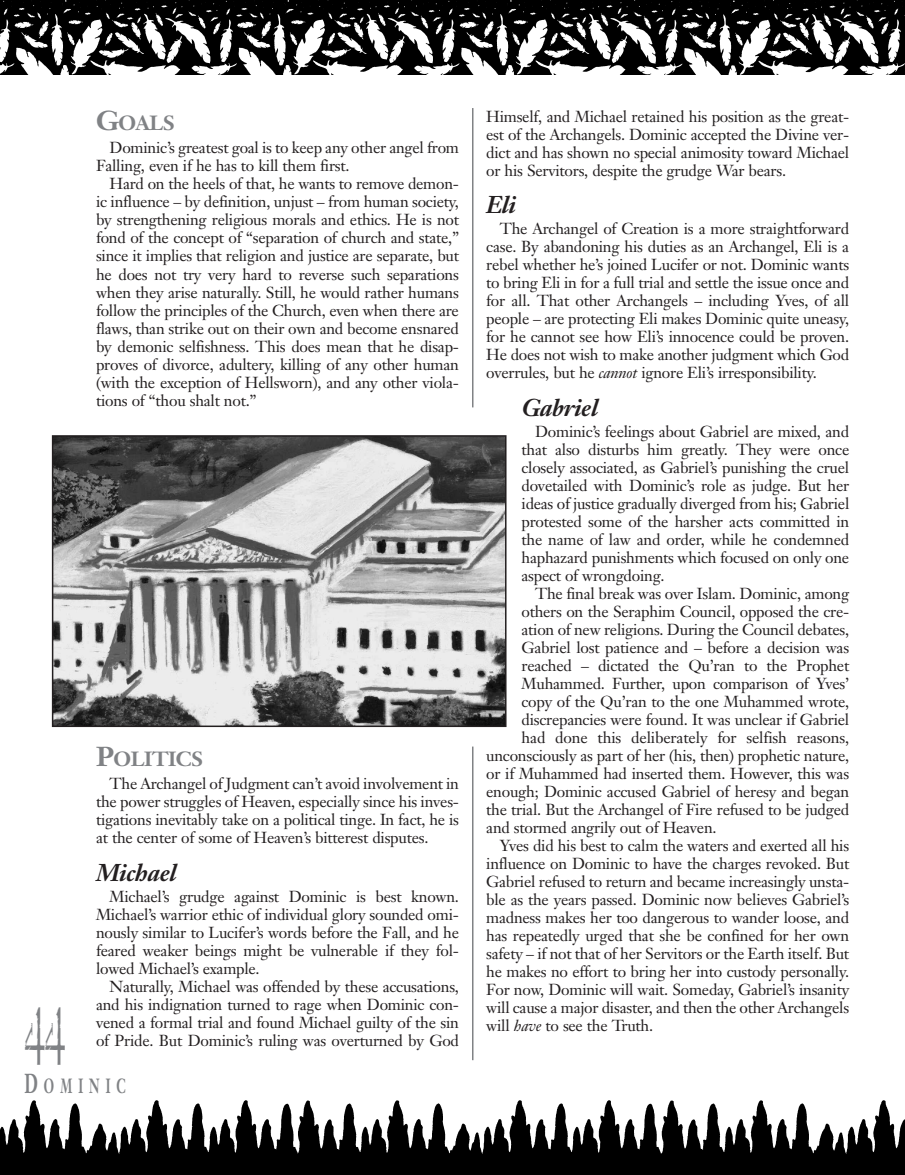
<style>
.page{position:relative;width:905px;height:1175px;background:#fff}
.page>*{position:absolute;margin:0;border:0;box-sizing:border-box;transform-origin:0 0}
.t1{font:61.35px "Skreech Caps";color:#808285;scale:.56 1}
.t2{font:italic 700 24px "Janson Text";letter-spacing:-.015em;color:#231f20}
.t3{font:700 20.25px "Janson Text";letter-spacing:-.02em;color:#808285}
.t4{font:700 20.25px "Janson Text";letter-spacing:-.02em;color:#808285;scale:.58 1}
.t5{font:15.75px/18px "Janson Text";letter-spacing:-.015em;color:#231f20;text-align:justify}
.s1{font-size:27px}
.s2{font-style:italic}
</style>
<div class="page">
<img style="left:0;top:0;width:904px;height:74px">
<img style="left:0;top:1100px;width:904px;height:74px">
<hr style="left:472px;top:746px;width:1px;height:314px;background:#808285">
<img style="left:55px;top:438px;width:448px;height:286px">
<div style="left:52px;top:435px;width:454px;height:292px;border:2px solid #231f20"></div>
<hr style="left:472px;top:108px;width:1px;height:299px;background:#808285">
<p class="t3" style="left:96px;top:115px;width:80px"><span class="s1">G</span>OALS</p>
<p class="t5" style="left:96px;top:141px;width:364px;text-indent:13px">Dominic’s greatest goal is to keep any other angel from<br>Falling, even if he has to kill them first.</p>
<p class="t5" style="left:96px;top:177px;width:364px;text-indent:13px">Hard on the heels of that, he wants to remove demon&shy;ic influence – by definition, unjust – from human society, by strengthening religious morals and ethics. He is not fond of the concept of “separation of church and state,” since it implies that religion and justice are separate, but he does not try very hard to reverse such separations when they arise naturally. Still, he would rather humans follow the principles of the Church, even when there are flaws, than strike out on their own and become ensnared by demonic selfishness. This does mean that he disap&shy;proves of divorce, adultery, killing of any other human (with the exception of Hellsworn), and any other viola&shy;tions of “thou shalt not.”</p>
<p class="t3" style="left:96px;top:750px;width:109px"><span class="s1">P</span>OLITICS</p>
<p class="t5" style="left:96px;top:776px;width:364px;text-indent:13px">The Archangel of Judgment can’t avoid involvement in the power struggles of Heaven, especially since his inves&shy;tigations inevitably take on a political tinge. In fact, he is at the center of some of Heaven’s bitterest disputes.</p>
<h2 class="t2" style="left:96px;top:863px;width:82px">Michael</h2>
<p class="t5" style="left:96px;top:889px;width:364px;text-indent:13px">Michael’s grudge against Dominic is best known.<br>Michael’s warrior ethic of individual glory sounded omi&shy;nously similar to Lucifer’s words before the Fall, and he feared weaker beings might be vulnerable if they fol&shy;lowed Michael’s example.</p>
<p class="t5" style="left:96px;top:979px;width:364px;text-indent:13px">Naturally, Michael was offended by these accusations, and his indignation turned to rage when Dominic con&shy;vened a formal trial and found Michael guilty of the sin of Pride. But Dominic’s ruling was overturned by God</p>
<h1 class="t1" style="left:25px;top:995px;width:75px">44</h1>
<p class="t4" style="left:24px;top:1077px;width:177px"><span class="s1">D</span>OMINIC</p>
<p class="t5" style="left:486px;top:109px;width:364px">Himself, and Michael retained his position as the great&shy;est of the Archangels. Dominic accepted the Divine ver&shy;dict and has shown no special animosity toward Michael or his Servitors, despite the grudge War bears.</p>
<h2 class="t2" style="left:486px;top:195px;width:31px">Eli</h2>
<p class="t5" style="left:486px;top:221px;width:364px;text-indent:13px">The Archangel of Creation is a more straightforward case. By abandoning his duties as an Archangel, Eli is a rebel whether he’s joined Lucifer or not. Dominic wants to bring Eli in for a full trial and settle the issue once and for all. That other Archangels – including Yves, of all people – are protecting Eli makes Dominic quite uneasy, for he cannot see how Eli’s innocence could be proven.<br>He does not wish to make another judgment which God overrules, but he <span class="s2">cannot</span> ignore Eli’s irresponsibility.</p>
<h2 class="t2" style="left:521px;top:398px;width:78px">Gabriel</h2>
<p class="t5" style="left:521px;top:424px;width:329px;text-indent:13px">Dominic’s feelings about Gabriel are mixed, and that also disturbs him greatly. They were once closely associated, as Gabriel’s punishing the cruel dovetailed with Dominic’s role as judge. But her ideas of justice gradually diverged from his; Gabriel protested some of the harsher acts committed in the name of law and order, while he condemned haphazard punishments which focused on only one aspect of wrongdoing.</p>
<p class="t5" style="left:535px;top:586px;width:316px">The final break was over Islam. Dominic, among</p>
<p class="t5" style="left:521px;top:604px;width:329px">others on the Seraphim Council, opposed the cre-</p>
<p class="t5" style="left:521px;top:622px;width:329px">ation of new religions. During the Council debates,</p>
<p class="t5" style="left:521px;top:640px;width:329px">Gabriel lost patience and – before a decision was</p>
<p class="t5" style="left:521px;top:658px;width:329px">reached – dictated the Qu’ran to the Prophet</p>
<p class="t5" style="left:521px;top:676px;width:329px">Muhammed. Further, upon comparison of Yves’</p>
<p class="t5" style="left:521px;top:694px;width:329px">copy of the Qu’ran to the one Muhammed wrote,</p>
<p class="t5" style="left:521px;top:712px;width:329px">discrepancies were found. It was unclear if Gabriel</p>
<p class="t5" style="left:521px;top:730px;width:329px">had done this deliberately for selfish reasons,</p>
<p class="t5" style="left:486px;top:748px;width:364px">unconsciously as part of her (his, then) prophetic nature,</p>
<p class="t5" style="left:486px;top:766px;width:364px">or if Muhammed had inserted them. However, this was</p>
<p class="t5" style="left:486px;top:784px;width:364px">enough; Dominic accused Gabriel of heresy and began</p>
<p class="t5" style="left:486px;top:802px;width:364px">the trial. But the Archangel of Fire refused to be judged</p>
<p class="t5" style="left:486px;top:820px;width:232px">and stormed angrily out of Heaven.</p>
<p class="t5" style="left:500px;top:838px;width:351px">Yves did his best to calm the waters and exerted all his</p>
<p class="t5" style="left:486px;top:856px;width:364px">influence on Dominic to have the charges revoked. But</p>
<p class="t5" style="left:486px;top:874px;width:364px">Gabriel refused to return and became increasingly unsta-</p>
<p class="t5" style="left:486px;top:892px;width:364px">ble as the years passed. Dominic now believes Gabriel’s</p>
<p class="t5" style="left:486px;top:910px;width:364px">madness makes her too dangerous to wander loose, and</p>
<p class="t5" style="left:486px;top:928px;width:364px">has repeatedly urged that she be confined for her own</p>
<p class="t5" style="left:486px;top:946px;width:364px">safety – if not that of her Servitors or the Earth itself. But</p>
<p class="t5" style="left:486px;top:964px;width:364px">he makes no effort to bring her into custody personally.</p>
<p class="t5" style="left:486px;top:982px;width:364px">For now, Dominic will wait. Someday, Gabriel’s insanity</p>
<p class="t5" style="left:486px;top:1000px;width:364px">will cause a major disaster, and then the other Archangels</p>
<p class="t5" style="left:486px;top:1018px;width:168px">will <span class="s2">have</span> to see the Truth.</p>
</div>
